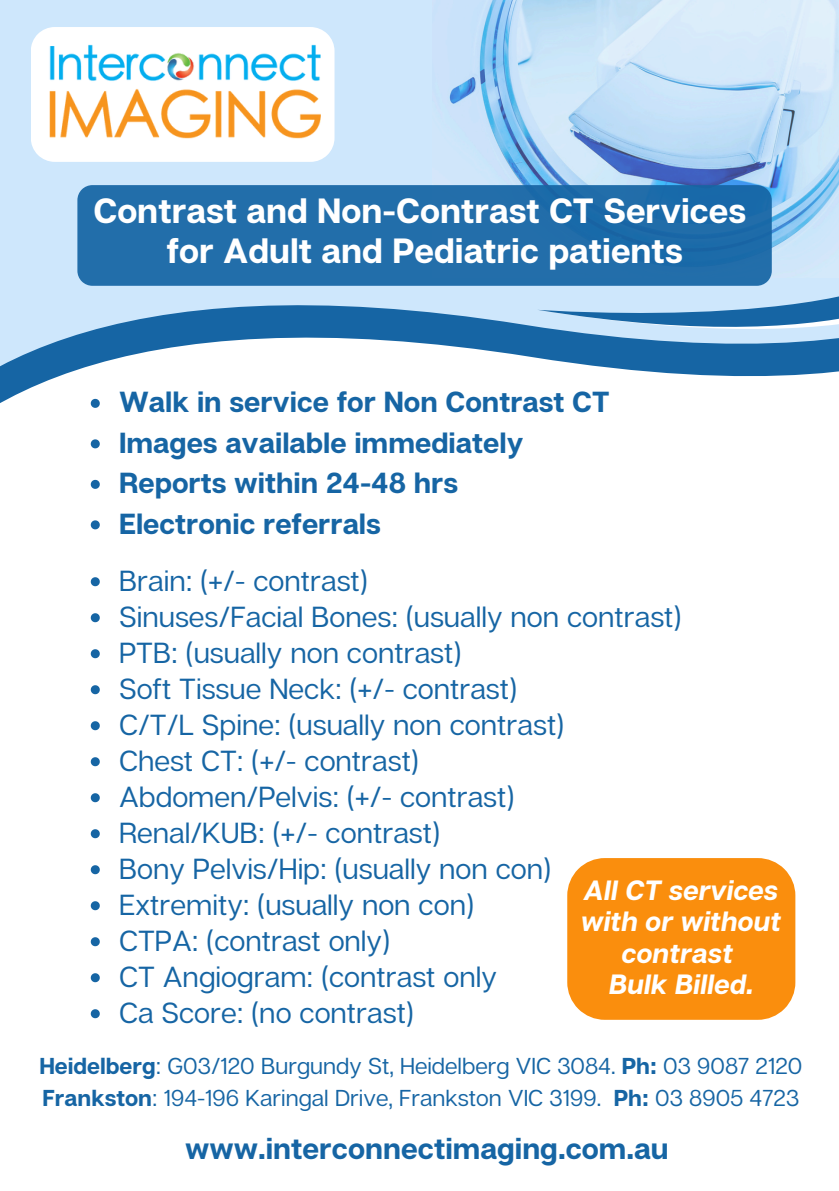
<style>
.page{position:relative;width:839px;height:1191px;background:#fff}
.page>*{position:absolute;margin:0;border:0;box-sizing:border-box;transform-origin:0 0}
.t1{font:700 35px/40.4px "Articulat CF";color:#fff;text-align:center}
.t2{font:700 29.8px "Articulat CF";color:#1665a4}
.t3{font:29px/36px "Articulat CF";color:#1665a4}
.t4{font:700 29px/40.4px "Articulat CF";color:#1665a4}
.t5{font:italic 700 27.8px/31.6px "Articulat CF";color:#fff;text-align:center}
.t6{font:23px/31.6px "Articulat CF";color:#1665a4}
.s1{font-weight:700}
</style>
<div class="page">
<div style="left:0;top:0;width:838px;height:420px;background:#cee7fc"></div>
<img style="left:449px;top:0;width:389px;height:233px">
<div style="left:33px;top:27px;width:299px;height:135px;background:#fff"></div>
<img style="left:31px;top:34px;width:304px;height:114px">
<svg style="left:0;top:305px;width:838px;height:354px"></svg>
<svg style="left:537px;top:233px;width:301px;height:131px"></svg>
<svg style="left:77px;top:185px;width:694px;height:101px;background:#216daa"></svg>
<svg style="left:91px;top:577px;width:9px;height:9px"></svg>
<svg style="left:91px;top:613px;width:9px;height:9px"></svg>
<svg style="left:91px;top:649px;width:9px;height:9px"></svg>
<svg style="left:91px;top:685px;width:9px;height:9px"></svg>
<svg style="left:91px;top:721px;width:9px;height:9px"></svg>
<svg style="left:91px;top:757px;width:9px;height:9px"></svg>
<svg style="left:91px;top:793px;width:9px;height:9px"></svg>
<svg style="left:91px;top:829px;width:9px;height:9px"></svg>
<svg style="left:91px;top:865px;width:9px;height:9px"></svg>
<svg style="left:91px;top:901px;width:9px;height:9px"></svg>
<svg style="left:91px;top:937px;width:9px;height:9px"></svg>
<svg style="left:91px;top:973px;width:9px;height:9px"></svg>
<svg style="left:91px;top:1009px;width:9px;height:9px"></svg>
<div style="left:567px;top:858px;width:228px;height:162px;background:#fa8e0d"></div>
<svg style="left:91px;top:399px;width:9px;height:9px"></svg>
<svg style="left:91px;top:439px;width:9px;height:9px"></svg>
<svg style="left:91px;top:480px;width:9px;height:9px"></svg>
<svg style="left:91px;top:520px;width:9px;height:9px"></svg>
<p class="t1" style="left:93px;top:189px;width:654px">Contrast and Non-Contrast CT Services for Adult and Pediatric patients</p>
<p class="t4" style="left:119px;top:381px;width:492px">Walk in service for Non Contrast CT<br>Images available immediately<br>Reports within 24-48 hrs<br>Electronic referrals</p>
<p class="t3" style="left:119px;top:562px;width:563px">Brain: (+/- contrast)<br>Sinuses/Facial Bones: (usually non contrast)<br>PTB: (usually non contrast)<br>Soft Tissue Neck: (+/- contrast)<br>C/T/L Spine: (usually non contrast)<br>Chest CT: (+/- contrast)<br>Abdomen/Pelvis: (+/- contrast)<br>Renal/KUB: (+/- contrast)<br>Bony Pelvis/Hip: (usually non con)<br>Extremity: (usually non con)<br>CTPA: (contrast only)<br>CT Angiogram: (contrast only<br>Ca Score: (no contrast)</p>
<p class="t5" style="left:581px;top:874px;width:202px">All CT services with or without contrast<br>Bulk Billed.</p>
<p class="t6" style="left:39px;top:1050px;width:764px"><span class="s1">Heidelberg</span>: G03/120 Burgundy St, Heidelberg VIC 3084. <span class="s1">Ph:</span> 03 9087 2120<br><span class="s1">Frankston</span>: 194-196 Karingal Drive, Frankston VIC 3199. <span class="s1">Ph:</span> 03 8905 4723</p>
<p class="t2" style="left:185px;top:1130px;width:485px">www.interconnectimaging.com.au</p>
</div>
